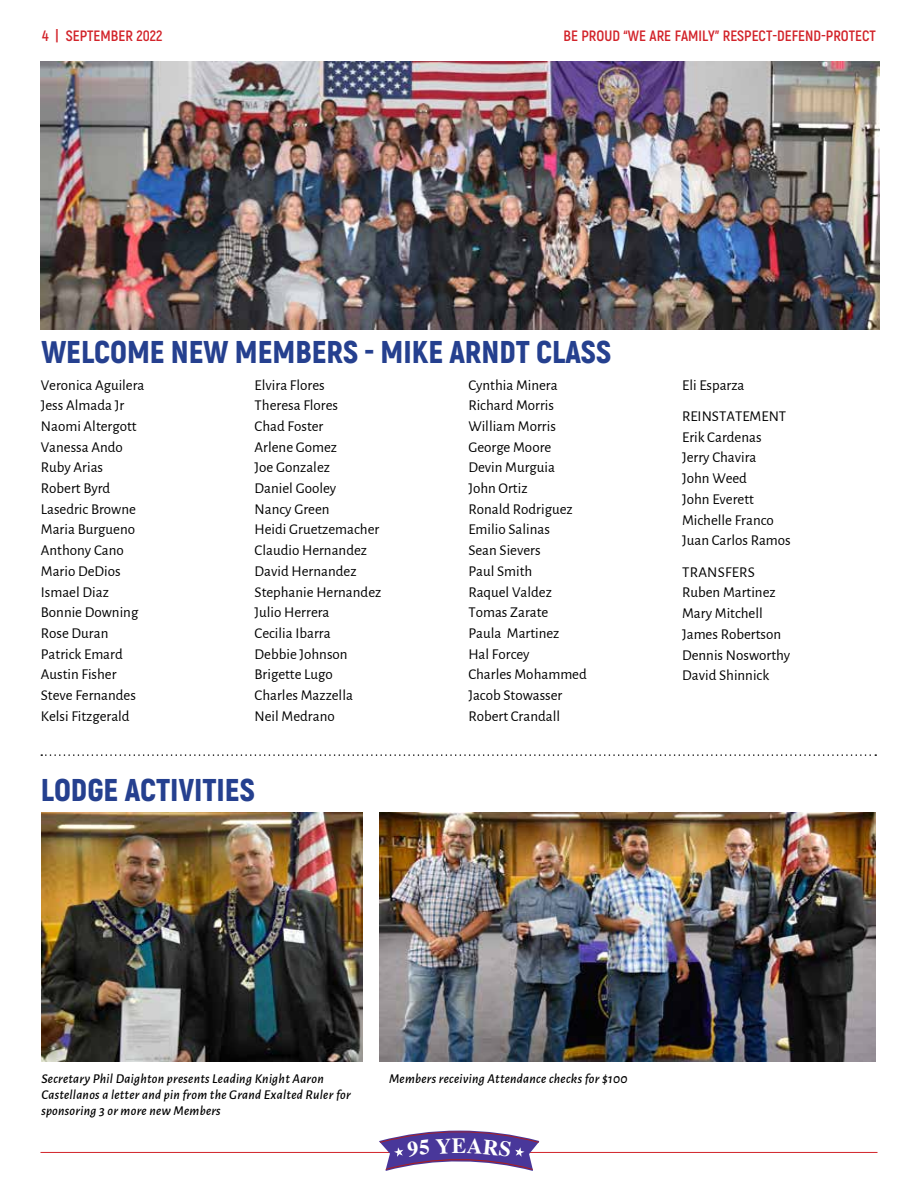
<style>
.page{position:relative;width:918px;height:1188px;background:#fff}
.page>*{position:absolute;margin:0;border:0;box-sizing:border-box;transform-origin:0 0}
.t1{font:900 31.5px "Akrobat";color:#25408f}
.t2{font:700 21.75px "Times";color:#fff}
.t3{font:15px/20.7px "Alegreya Sans";color:#000}
.t4{font:700 15px "Akrobat";color:#d2232a}
.t5{font:italic 500 13.5px/16.2px "Alegreya Sans";letter-spacing:.02em;color:#000}
</style>
<div class="page">
<hr style="left:40px;top:1152px;width:838px;height:1px;background:#d2232a">
<svg style="left:380px;top:1128px;width:159px;height:15px"></svg>
<svg style="left:41px;top:754px;width:835px;height:2px"></svg>
<img style="left:40px;top:62px;width:839px;height:268px">
<img style="left:380px;top:813px;width:496px;height:249px">
<img style="left:41px;top:813px;width:321px;height:249px">
<svg style="left:379px;top:1131px;width:160px;height:40px"></svg>
<p class="t4" style="left:42px;top:26px;width:122px">4 | SEPTEMBER 2022</p>
<p class="t4" style="left:563px;top:26px;width:314px">BE PROUD “WE ARE FAMILY” RESPECT-DEFEND-PROTECT</p>
<h1 class="t1" style="left:41px;top:331px;width:571px">WELCOME NEW MEMBERS - MIKE ARNDT CLASS</h1>
<p class="t3" style="left:41px;top:374px;width:105px">Veronica Aguilera<br>Jess Almada Jr<br>Naomi Altergott<br>Vanessa Ando<br>Ruby Arias<br>Robert Byrd<br>Lasedric Browne<br>Maria Burgueno<br>Anthony Cano<br>Mario DeDios<br>Ismael Diaz<br>Bonnie Downing<br>Rose Duran<br>Patrick Emard<br>Austin Fisher<br>Steve Fernandes<br>Kelsi Fitzgerald</p>
<p class="t3" style="left:255px;top:374px;width:128px">Elvira Flores<br>Theresa Flores<br>Chad Foster<br>Arlene Gomez<br>Joe Gonzalez<br>Daniel Gooley<br>Nancy Green<br>Heidi Gruetzemacher<br>Claudio Hernandez<br>David Hernandez<br>Stephanie Hernandez<br>Julio Herrera<br>Cecilia Ibarra<br>Debbie Johnson<br>Brigette Lugo<br>Charles Mazzella<br>Neil Medrano</p>
<p class="t3" style="left:468px;top:374px;width:120px">Cynthia Minera<br>Richard Morris<br>William Morris<br>George Moore<br>Devin Murguia<br>John Ortiz<br>Ronald Rodriguez<br>Emilio Salinas<br>Sean Sievers<br>Paul Smith<br>Raquel Valdez<br>Tomas Zarate<br>Paula Martinez<br>Hal Forcey<br>Charles Mohammed<br>Jacob Stowasser<br>Robert Crandall</p>
<p class="t3" style="left:682px;top:368px;width:106px;line-height:31.5px">Eli Esparza<br>REINSTATEMENT</p>
<p class="t3" style="left:682px;top:426px;width:110px">Erik Cardenas<br>Jerry Chavira<br>John Weed<br>John Everett<br>Michelle Franco<br>Juan Carlos Ramos</p>
<p class="t3" style="left:682px;top:561px;width:110px">TRANSFERS<br>Ruben Martinez<br>Mary Mitchell<br>James Robertson<br>Dennis Nosworthy<br>David Shinnick</p>
<h1 class="t1" style="left:41px;top:769px;width:215px">LODGE ACTIVITIES</h1>
<p class="t5" style="left:41px;top:1070px;width:284px">Secretary Phil Daighton presents Leading Knight Aaron</p>
<p class="t5" style="left:389px;top:1070px;width:240px">Members receiving Attendance checks for $100</p>
<p class="t5" style="left:41px;top:1086px;width:311px">Castellanos a letter and pin from the Grand Exalted Ruler for sponsoring 3 or more new Members</p>
<h2 class="t2" style="left:452px;top:1125px;width:16px">E</h2>
</div>
